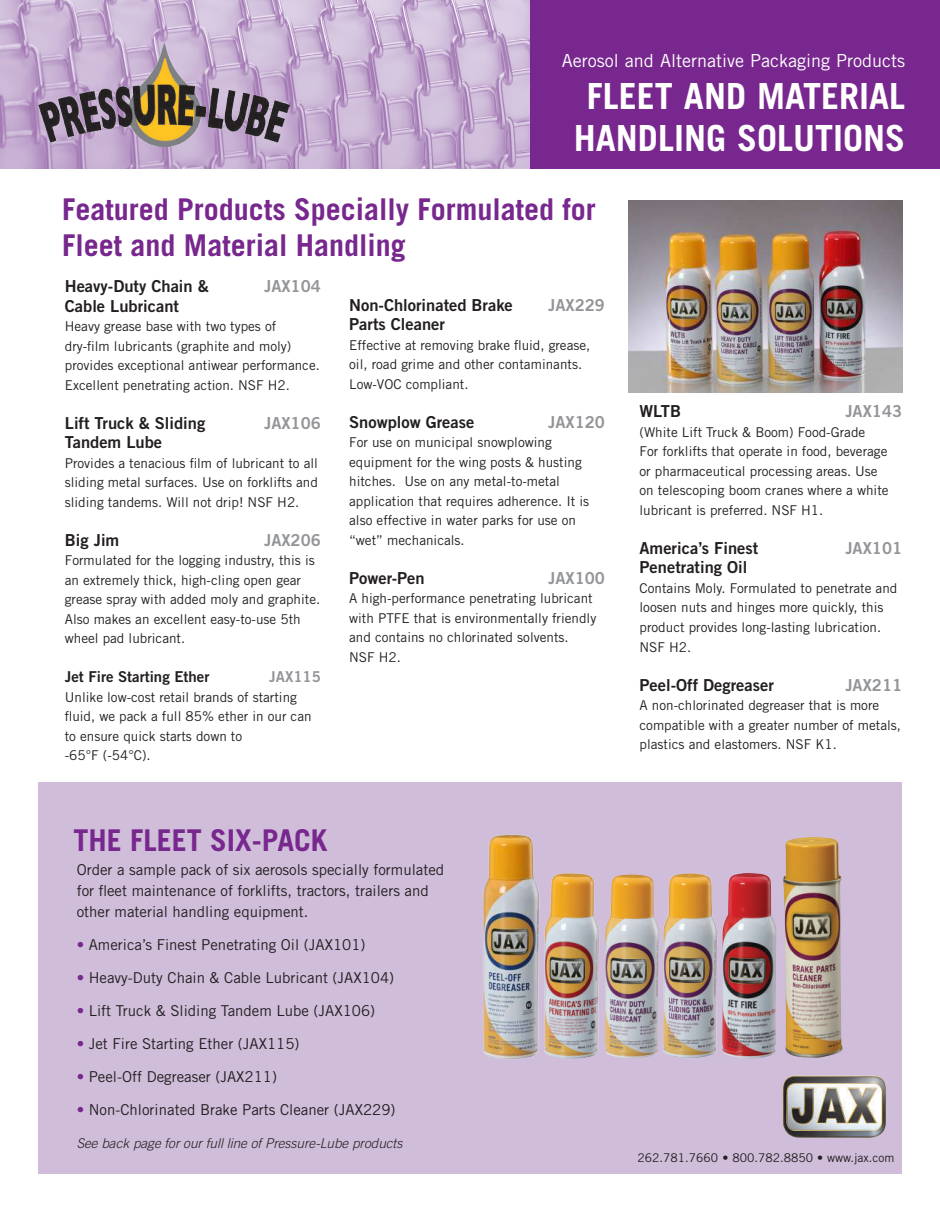
<style>
.page{position:relative;width:940px;height:1210px;background:#fff}
.page>*{position:absolute;margin:0;border:0;box-sizing:border-box;transform-origin:0 0}
.t1{font:700 36px/42px "Trade Gothic";color:#fff;text-align:center}
.t2{font:700 30px/36px "Trade Gothic";color:#77278d}
.t3{font:18px "Trade Gothic";color:#fff}
.t4{font:16.5px "Trade Gothic Bold Two";color:#231f20}
.t5{font:16.5px "Trade Gothic Bold Two";color:#939598}
.t6{font:15px/21px "Trade Gothic";color:#231f20}
.t7{font:15px "Trade Gothic Bold Two";color:#231f20}
.t8{font:15px "Trade Gothic Bold Two";color:#939598}
.t9{font:13.5px/19.5px "Trade Gothic";color:#231f20}
.t10{font:italic 300 13.5px "Trade Gothic";color:#231f20}
.t11{font:12px "Trade Gothic";color:#231f20}
.s1{color:#77278d}
</style>
<div class="page">
<img style="left:0;top:0;width:531px;height:169px">
<div style="left:530px;top:0;width:410px;height:168px;background:#77278d"></div>
<div style="left:38px;top:782px;width:863px;height:391px;background:#d0bdda"></div>
<img style="left:629px;top:201px;width:273px;height:192px">
<img style="left:552px;top:873px;width:47px;height:186px">
<img style="left:483px;top:835px;width:69px;height:224px">
<img style="left:605px;top:874px;width:48px;height:184px">
<img style="left:653px;top:873px;width:64px;height:185px">
<img style="left:722px;top:873px;width:54px;height:185px">
<img style="left:783px;top:837px;width:60px;height:221px">
<img style="left:39px;top:44px;width:250px;height:102px">
<img style="left:782px;top:1075px;width:104px;height:63px">
<h3 class="t3" style="left:562px;top:50px;width:345px">Aerosol and Alternative Packaging Products</h3>
<h1 class="t1" style="left:574px;top:75px;width:333px">FLEET AND MATERIAL<br>HANDLING SOLUTIONS</h1>
<h2 class="t2" style="left:62px;top:191px;width:535px">Featured Products Specially Formulated for<br>Fleet and Material Handling</h2>
<p class="t4" style="left:65px;top:276px;width:145px">Heavy-Duty Chain &amp;</p>
<p class="t5" style="left:264px;top:276px;width:58px">JAX104</p>
<p class="t4" style="left:65px;top:295px;width:116px">Cable Lubricant</p>
<p class="t9" style="left:65px;top:316px;width:256px">Heavy grease base with two types of dry-film lubricants (graphite and moly) provides exceptional antiwear performance.<br>Excellent penetrating action. NSF H2.</p>
<p class="t4" style="left:65px;top:412px;width:142px">Lift Truck &amp; Sliding</p>
<p class="t5" style="left:264px;top:412px;width:58px">JAX106</p>
<p class="t4" style="left:65px;top:432px;width:99px">Tandem Lube</p>
<p class="t9" style="left:65px;top:453px;width:255px;text-align:justify">Provides a tenacious film of lubricant to all sliding metal surfaces. Use on forklifts and sliding tandems. Will not drip! NSF H2.</p>
<p class="t4" style="left:65px;top:529px;width:56px">Big Jim</p>
<p class="t5" style="left:264px;top:529px;width:58px">JAX206</p>
<p class="t9" style="left:65px;top:550px;width:257px">Formulated for the logging industry, this is an extremely thick, high-cling open gear grease spray with added moly and graphite.<br>Also makes an excellent easy-to-use 5th wheel pad lubricant.</p>
<p class="t7" style="left:65px;top:667px;width:146px">Jet Fire Starting Ether</p>
<p class="t8" style="left:269px;top:667px;width:53px">JAX115</p>
<p class="t9" style="left:65px;top:687px;width:248px">Unlike low-cost retail brands of starting fluid, we pack a full 85% ether in our can to ensure quick starts down to<br>-65°F (-54°C).</p>
<p class="t4" style="left:349px;top:295px;width:165px">Non-Chlorinated Brake</p>
<p class="t5" style="left:548px;top:295px;width:58px">JAX229</p>
<p class="t4" style="left:349px;top:314px;width:97px">Parts Cleaner</p>
<p class="t9" style="left:349px;top:335px;width:243px">Effective at removing brake fluid, grease, oil, road grime and other contaminants.<br>Low-VOC compliant.</p>
<p class="t4" style="left:349px;top:412px;width:127px">Snowplow Grease</p>
<p class="t5" style="left:548px;top:412px;width:58px">JAX120</p>
<p class="t9" style="left:349px;top:433px;width:241px">For use on municipal snowplowing equipment for the wing posts &amp; husting hitches. Use on any metal-to-metal application that requires adherence. It is also effective in water parks for use on “wet” mechanicals.</p>
<p class="t4" style="left:349px;top:568px;width:77px">Power-Pen</p>
<p class="t5" style="left:548px;top:568px;width:58px">JAX100</p>
<p class="t9" style="left:349px;top:589px;width:249px">A high-performance penetrating lubricant with PTFE that is environmentally friendly and contains no chlorinated solvents.<br>NSF H2.</p>
<h2 class="t2" style="left:73px;top:821px;width:255px">THE FLEET SIX-PACK</h2>
<p class="t6" style="left:77px;top:859px;width:369px">Order a sample pack of six aerosols specially formulated for fleet maintenance of forklifts, tractors, trailers and other material handling equipment.</p>
<p class="t6" style="left:77px;top:934px;width:290px"><span class="s1">•</span> America’s Finest Penetrating Oil (JAX101)</p>
<p class="t6" style="left:77px;top:967px;width:319px"><span class="s1">•</span> Heavy-Duty Chain &amp; Cable Lubricant (JAX104)</p>
<p class="t6" style="left:77px;top:1000px;width:300px"><span class="s1">•</span> Lift Truck &amp; Sliding Tandem Lube (JAX106)</p>
<p class="t6" style="left:77px;top:1033px;width:224px"><span class="s1">•</span> Jet Fire Starting Ether (JAX115)</p>
<p class="t6" style="left:77px;top:1066px;width:202px"><span class="s1">•</span> Peel-Off Degreaser (JAX211)</p>
<p class="t6" style="left:77px;top:1099px;width:320px"><span class="s1">•</span> Non-Chlorinated Brake Parts Cleaner (JAX229)</p>
<p class="t10" style="left:77px;top:1135px;width:327px">See back page for our full line of Pressure-Lube products</p>
<p class="t4" style="left:639px;top:401px;width:43px">WLTB</p>
<p class="t5" style="left:845px;top:401px;width:58px">JAX143</p>
<p class="t9" style="left:639px;top:422px;width:250px">(White Lift Truck &amp; Boom) Food-Grade<br>For forklifts that operate in food, beverage or pharmaceutical processing areas. Use on telescoping boom cranes where a white lubricant is preferred. NSF H1.</p>
<p class="t4" style="left:639px;top:538px;width:120px">America’s Finest</p>
<p class="t5" style="left:845px;top:538px;width:58px">JAX101</p>
<p class="t4" style="left:639px;top:557px;width:109px">Penetrating Oil</p>
<p class="t9" style="left:639px;top:578px;width:259px">Contains Moly. Formulated to penetrate and loosen nuts and hinges more quickly, this product provides long-lasting lubrication.<br>NSF H2.</p>
<p class="t4" style="left:639px;top:674px;width:136px">Peel-Off Degreaser</p>
<p class="t5" style="left:845px;top:674px;width:58px">JAX211</p>
<p class="t9" style="left:639px;top:695px;width:263px">A non-chlorinated degreaser that is more compatible with a greater number of metals, plastics and elastomers. NSF K1.</p>
<p class="t11" style="left:637px;top:1150px;width:258px">262.781.7660 • 800.782.8850 • www.jax.com</p>
</div>
